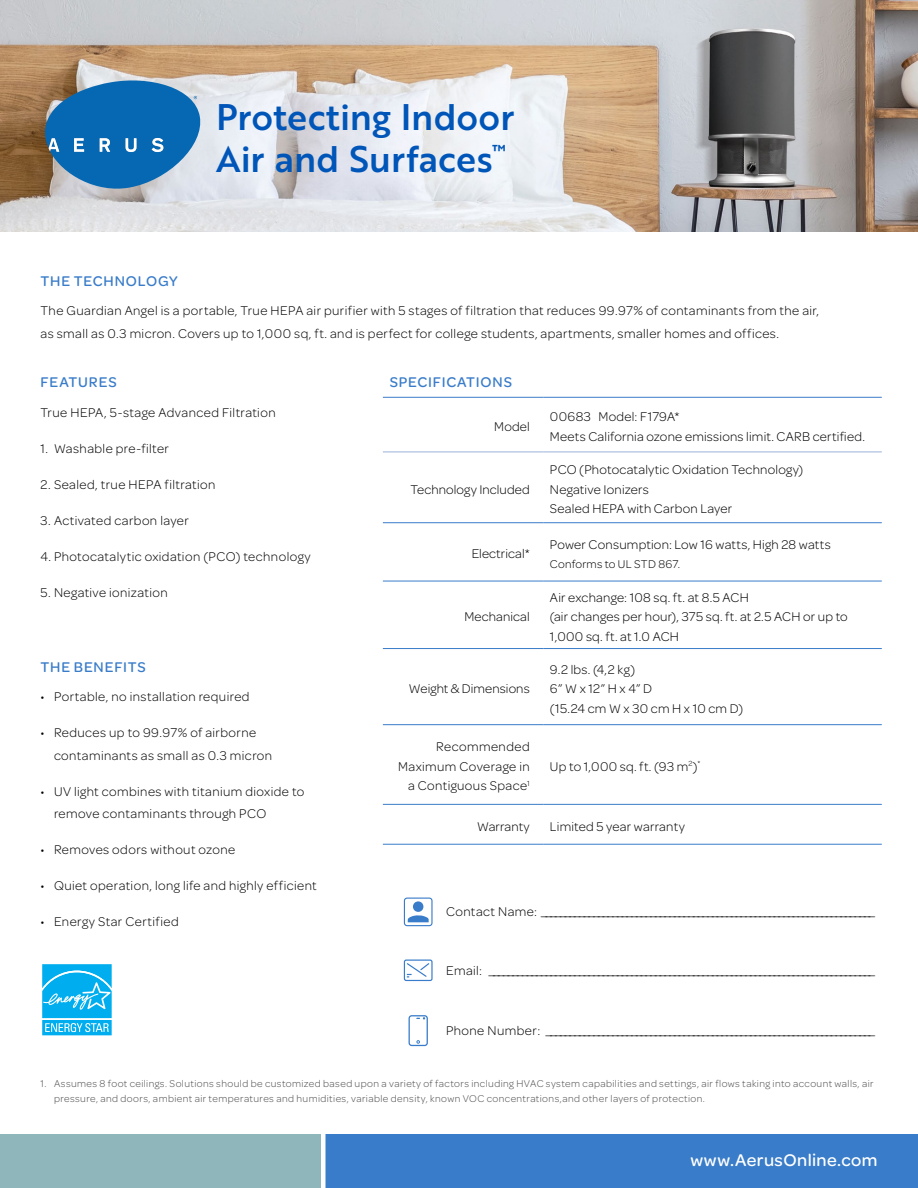
<style>
.page{position:relative;width:918px;height:1188px;background:#fff}
.page>*{position:absolute;margin:0;border:0;box-sizing:border-box;transform-origin:0 0}
.t1{font:36px/42px "Brother 1816 Medium";letter-spacing:.005em;color:#0055b8}
.t2{font:500 18px "Omnes";letter-spacing:.025em;color:#fff}
.t3{font:500 15px "Omnes";letter-spacing:.055em;color:#397cc9}
.t4{font:300 13.5px/19.5px "Omnes";letter-spacing:.03em;color:#000}
.t5{font:300 13.5px "Omnes";letter-spacing:.01em;color:#000}
.t6{font:300 13.5px "Omnes";letter-spacing:.005em;color:#000}
.t7{font:300 12px "Omnes";letter-spacing:.025em;color:#000}
.t8{font:300 10.5px/15px "Omnes";letter-spacing:.04em;color:#4d4d4f}
</style>
<div class="page">
<img style="left:0;top:0;width:918px;height:231px">
<div style="left:0;top:1134px;width:918px;height:54px;background:#397cc9"></div>
<div style="left:0;top:1134px;width:324px;height:54px;background:#8fb6bb"></div>
<div style="left:321px;top:1132px;width:5px;height:56px;background:#fff"></div>
<svg style="left:40px;top:76px;width:165px;height:117px;background:#4a85b3"></svg>
<hr style="left:383px;top:397px;width:160px;height:1px;background:#397cc9">
<hr style="left:543px;top:397px;width:339px;height:1px;background:#397cc9">
<hr style="left:383px;top:522px;width:160px;height:1px;background:#397cc9">
<hr style="left:543px;top:522px;width:339px;height:1px;background:#397cc9">
<hr style="left:383px;top:581px;width:160px;height:1px;background:#397cc9">
<hr style="left:543px;top:581px;width:339px;height:1px;background:#397cc9">
<hr style="left:383px;top:648px;width:160px;height:1px;background:#397cc9">
<hr style="left:543px;top:648px;width:339px;height:1px;background:#397cc9">
<hr style="left:383px;top:724px;width:160px;height:1px;background:#397cc9">
<hr style="left:543px;top:724px;width:339px;height:1px;background:#397cc9">
<hr style="left:383px;top:804px;width:160px;height:1px;background:#397cc9">
<hr style="left:543px;top:804px;width:339px;height:1px;background:#397cc9">
<hr style="left:383px;top:844px;width:160px;height:1px;background:#397cc9">
<hr style="left:543px;top:844px;width:339px;height:1px;background:#397cc9">
<hr style="left:383px;top:452px;width:160px;height:1px;background:#9ab1db">
<hr style="left:543px;top:452px;width:339px;height:1px;background:#9ab1db">
<svg style="left:403px;top:959px;width:30px;height:23px"></svg>
<svg style="left:417px;top:1040px;width:3px;height:4px"></svg>
<div style="left:409px;top:1015px;width:19px;height:31px;border:1px solid #397cc9;border-radius:3px"></div>
<svg style="left:408px;top:915px;width:21px;height:7px"></svg>
<div style="left:413px;top:901px;width:10px;height:11px;background:#397cc9;border-radius:50%"></div>
<div style="left:404px;top:898px;width:29px;height:28px;border:1px solid #397cc9;border-radius:3px"></div>
<svg style="left:42px;top:964px;width:70px;height:72px;background:#2fbcf1"></svg>
<h1 class="t1" style="left:216px;top:94px;width:300px">Protecting Indoor<br>Air and Surfaces<sup>™</sup></h1>
<p class="t3" style="left:41px;top:271px;width:139px">THE TECHNOLOGY</p>
<p class="t4" style="left:40px;top:299px;width:780px;line-height:22.5px">The Guardian Angel is a portable, True HEPA air purifier with 5 stages of filtration that reduces 99.97% of contaminants from the air, as small as 0.3 micron. Covers up to 1,000 sq, ft. and is perfect for college students, apartments, smaller homes and offices.</p>
<p class="t3" style="left:41px;top:372px;width:78px">FEATURES</p>
<p class="t4" style="left:40px;top:402px;width:237px">True HEPA, 5-stage Advanced Filtration</p>
<p class="t4" style="left:40px;top:438px;width:130px">1. Washable pre-filter</p>
<p class="t4" style="left:40px;top:474px;width:177px">2. Sealed, true HEPA filtration</p>
<p class="t4" style="left:40px;top:510px;width:150px">3. Activated carbon layer</p>
<p class="t4" style="left:40px;top:546px;width:272px">4. Photocatalytic oxidation (PCO) technology</p>
<p class="t4" style="left:40px;top:582px;width:129px">5. Negative ionization</p>
<p class="t3" style="left:41px;top:657px;width:107px">THE BENEFITS</p>
<p class="t4" style="left:40px;top:686px;width:211px">• Portable, no installation required</p>
<p class="t4" style="left:54px;top:721px;width:220px;line-height:22.5px;text-indent:-14px">• Reduces up to 99.97% of airborne contaminants as small as 0.3 micron</p>
<p class="t4" style="left:54px;top:779px;width:252px;line-height:22.5px;text-indent:-14px">• UV light combines with titanium dioxide to remove contaminants through PCO</p>
<p class="t4" style="left:40px;top:839px;width:196px">• Removes odors without ozone</p>
<p class="t4" style="left:40px;top:875px;width:278px">• Quiet operation, long life and highly efficient</p>
<p class="t4" style="left:40px;top:911px;width:140px">• Energy Star Certified</p>
<p class="t3" style="left:390px;top:372px;width:124px">SPECIFICATIONS</p>
<p class="t4" style="left:494px;top:416px;width:37px">Model</p>
<p class="t4" style="left:550px;top:406px;width:316px">00683 Model: F179A*<br>Meets California ozone emissions limit. CARB certified.</p>
<p class="t5" style="left:410px;top:480px;width:121px">Technology Included</p>
<p class="t6" style="left:472px;top:545px;width:60px">Electrical*</p>
<p class="t5" style="left:464px;top:608px;width:67px">Mechanical</p>
<p class="t5" style="left:409px;top:680px;width:122px">Weight &amp; Dimensions</p>
<p class="t4" style="left:398px;top:736px;width:133px;text-align:right">Recommended<br>Maximum Coverage in a Contiguous Space<sup>1</sup></p>
<p class="t4" style="left:550px;top:459px;width:255px">PCO (Photocatalytic Oxidation Technology)<br>Negative Ionizers<br>Sealed HEPA with Carbon Layer</p>
<p class="t4" style="left:550px;top:534px;width:282px">Power Consumption: Low 16 watts, High 28 watts</p>
<p class="t7" style="left:550px;top:556px;width:132px">Conforms to UL STD 867.</p>
<p class="t4" style="left:550px;top:587px;width:299px">Air exchange: 108 sq. ft. at 8.5 ACH<br>(air changes per hour), 375 sq. ft. at 2.5 ACH or up to<br>1,000 sq. ft. at 1.0 ACH</p>
<p class="t4" style="left:550px;top:659px;width:195px">9.2 lbs. (4,2 kg)<br>6” W x 12” H x 4” D<br>(15.24 cm W x 30 cm H x 10 cm D)</p>
<p class="t4" style="left:550px;top:756px;width:152px">Up to 1,000 sq. ft. (93 m<sup>2</sup>)<sup>*</sup></p>
<p class="t6" style="left:477px;top:817px;width:54px">Warranty</p>
<p class="t4" style="left:550px;top:816px;width:136px">Limited 5 year warranty</p>
<p class="t4" style="left:446px;top:901px;width:431px">Contact Name: ______________________________________________________________________</p>
<p class="t4" style="left:446px;top:960px;width:431px">Email: _________________________________________________________________________________</p>
<p class="t4" style="left:446px;top:1020px;width:431px">Phone Number: _____________________________________________________________________</p>
<p class="t8" style="left:54px;top:1075px;width:821px;text-indent:-14px">1. Assumes 8 foot ceilings. Solutions should be customized based upon a variety of factors including HVAC system capabilities and settings, air flows taking into account walls, air pressure, and doors, ambient air temperatures and humidities, variable density, known VOC concentrations,and other layers of protection.</p>
<h2 class="t2" style="left:691px;top:1147px;width:188px">www.AerusOnline.com</h2>
</div>
